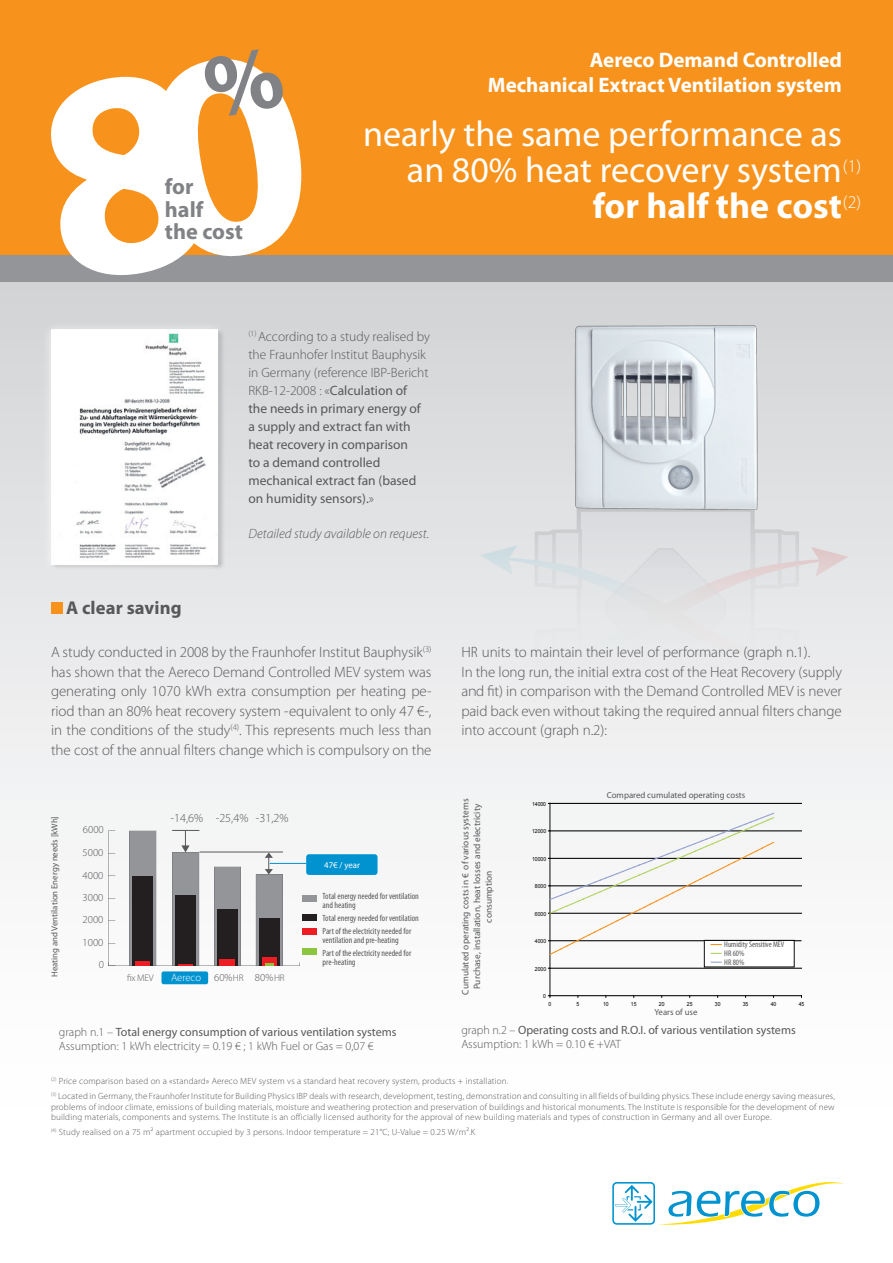
<style>
.page{position:relative;width:893px;height:1263px;background:#fff}
.page>*{position:absolute;margin:0;border:0;box-sizing:border-box;transform-origin:0 0}
.t1{font:36px/36px "Myriad Pro";color:#fff;text-align:right}
.t2{font:700 36px "Myriad Pro";color:#fff}
.t3{font:700 22.35px/22.4px "Myriad Pro";color:#808285}
.t4{font:700 21px/25.2px "Myriad Pro";color:#fff;text-align:right}
.t5{font:700 18.6px "Myriad Pro";letter-spacing:.005em;color:#57585a}
.t6{font:300 17.85px/36px "Myriad Pro";color:#fff}
.t7{font:300 15px/19.5px "Myriad Pro";letter-spacing:-.005em;color:#57585a;text-align:justify}
.t8{font:13.5px/18px "Myriad Pro";color:#57585a}
.t9{font:italic 300 13.5px "Myriad Pro";color:#57585a}
.t10{font:300 12.3px "Myriad Pro";color:#57585a}
.t11{font:300 12px/14.4px "Myriad Pro";color:#57585a}
.t12{font:12px/14.4px "Myriad Pro";color:#57585a}
.t13{font:300 10.65px "Myriad Pro";color:#57585a}
.t14{font:300 10.65px "Myriad Pro";color:#fff}
.t15{font:300 9.6px "Myriad Pro";color:#57585a}
.t16{font:9.3px/11.7px "Myriad Pro";color:#57585a;text-align:center}
.t17{font:300 9px/15px "Myriad Pro";letter-spacing:.02em;color:#57585a}
.t18{font:condensed 9px/12.8px "Myriad Pro";color:#57585a}
.t19{font:8.85px "Myriad Pro";color:#57585a}
.t20{font:8.85px "Myriad Pro";color:#fff}
.t21{font:condensed 8.25px/9px "Myriad Pro";color:#57585a}
.t22{font:5.7px "Arial";color:#000;scale:.9 1}
.s1{font-weight:300}
.s2{color:#57585a}
.s3{font-size:9.6px;color:#57585a}
.s4{font-size:9.6px}
.s5{font-weight:400}
</style>
<div class="page">
<div style="left:0;top:281px;width:893px;height:871px;background:linear-gradient(to bottom,#d4d6d8,#fff)"></div>
<div style="left:41px;top:320px;width:192px;height:260px;background:#fff;opacity:.71"></div>
<img style="left:51px;top:330px;width:166px;height:234px">
<div style="left:0;top:0;width:893px;height:255px;background:#f7931d"></div>
<svg style="left:612px;top:1182px;width:233px;height:43px"></svg>
<div style="left:51px;top:602px;width:11px;height:11px;background:#f7931d"></div>
<div style="left:0;top:255px;width:893px;height:27px;background:#939598"></div>
<div style="left:579px;top:510px;width:174px;height:197px;background:linear-gradient(to right,#e3e4e6,#e3e4e6)"></div>
<div style="left:577px;top:507px;width:178px;height:202px;border:4px solid #939598"></div>
<svg style="left:474px;top:528px;width:380px;height:161px"></svg>
<img style="left:569px;top:320px;width:194px;height:189px">
<hr style="left:550px;top:968px;width:251px;height:1px;background:#000">
<hr style="left:550px;top:940px;width:251px;height:1px;background:#000">
<hr style="left:550px;top:913px;width:251px;height:1px;background:#000">
<hr style="left:550px;top:885px;width:251px;height:1px;background:#000">
<hr style="left:550px;top:858px;width:251px;height:1px;background:#000">
<hr style="left:550px;top:831px;width:251px;height:1px;background:#000">
<hr style="left:550px;top:803px;width:251px;height:1px;background:#000">
<hr style="left:550px;top:803px;width:1px;height:193px;background:#000">
<hr style="left:550px;top:995px;width:251px;height:1px;background:#000">
<div style="left:704px;top:940px;width:90px;height:27px;background:#fff"></div>
<svg style="left:548px;top:812px;width:227px;height:144px"></svg>
<div style="left:303px;top:895px;width:14px;height:7px;background:#939598"></div>
<div style="left:303px;top:914px;width:14px;height:7px;background:#231f20"></div>
<div style="left:303px;top:928px;width:14px;height:7px;background:#ee1d23"></div>
<div style="left:303px;top:948px;width:14px;height:7px;background:#8bc63e"></div>
<div style="left:161px;top:971px;width:47px;height:13px;background:#0093d0;border-radius:2px"></div>
<div style="left:306px;top:854px;width:71px;height:21px;background:#0093d0;border-radius:3px"></div>
<hr style="left:109px;top:966px;width:191px;height:1px;background:#231f20">
<svg style="left:108px;top:962px;width:7px;height:5px"></svg>
<hr style="left:108px;top:831px;width:1px;height:135px;background:#231f20">
<svg style="left:214px;top:867px;width:27px;height:99px"></svg>
<div style="left:130px;top:831px;width:26px;height:135px;background:#939598"></div>
<div style="left:133px;top:876px;width:20px;height:90px;background:#231f20"></div>
<div style="left:217px;top:909px;width:21px;height:57px;background:#231f20"></div>
<hr style="left:135px;top:961px;width:15px;height:4px;background:#ee1d23">
<div style="left:220px;top:959px;width:15px;height:6px;background:#ee1d23"></div>
<svg style="left:172px;top:830px;width:27px;height:136px"></svg>
<hr style="left:200px;top:852px;width:83px;height:1px;background:#57585a">
<svg style="left:256px;top:852px;width:27px;height:114px"></svg>
<hr style="left:270px;top:863px;width:36px;height:1px;background:#0093d0">
<svg style="left:51px;top:59px;width:251px;height:216px"></svg>
<h2 class="t3" style="left:165px;top:175px;width:80px">for<br>half<br>the cost</h2>
<h3 class="t4" style="left:488px;top:46px;width:356px">Aereco Demand Controlled<br>Mechanical Extract Ventilation system</h3>
<h1 class="t1" style="left:363px;top:115px;width:480px">nearly the same performance as an 80% heat recovery system</h1>
<h1 class="t2" style="left:593px;top:182px;width:251px">for half the cost</h1>
<h3 class="t6" style="left:843px;top:148px;width:20px">(1) (2)</h3>
<h3 class="t5" style="left:66px;top:595px;width:117px">A clear saving</h3>
<p class="t8" style="left:248px;top:327px;width:183px"><sup>(1)</sup> <span class="s1">According to a study realised by the Fraunhofer Institut Bauphysik in Germany (reference IBP-Bericht<br>RKB-12-2008 : «</span>Calculation of<br>the needs in primary energy of a supply and extract fan with heat recovery in comparison<br>to a demand controlled mechanical extract fan (based on humidity sensors).<span class="s1">»</span></p>
<h3 class="t9" style="left:248px;top:526px;width:182px">Detailed study available on request.</h3>
<p class="t7" style="left:51px;top:643px;width:382px">A study conducted in 2008 by the Fraunhofer Institut Bauphysik<sup>(3) </sup>has shown that the Aereco Demand Controlled MEV system was generating only 1070 kWh extra consumption per heating pe&shy;riod than an 80% heat recovery system -equivalent to only 47 €-, in the conditions of the study<sup>(4)</sup>. This represents much less than the cost of the annual filters change which is compulsory on the</p>
<p class="t7" style="left:461px;top:643px;width:382px;text-align:left">HR units to maintain their level of performance (graph n.1).<br>In the long run, the initial extra cost of the Heat Recovery (supply and fit) in comparison with the Demand Controlled MEV is never paid back even without taking the required annual filters change into account (graph n.2):</p>
<p class="t19" style="left:49px;top:977px;width:163px;rotate:-90deg">Heating and Ventilation Energy needs [kWh]</p>
<h3 class="t10" style="left:170px;top:811px;width:120px">-14,6% -25,4% -31,2%</h3>
<p class="t14" style="left:171px;top:972px;width:74px">Aereco <span class="s2">60%</span><span class="s3">HR</span></p>
<p class="t13" style="left:255px;top:972px;width:31px">80%<span class="s4">HR</span></p>
<p class="t13" style="left:83px;top:824px;width:22px">6000</p>
<p class="t13" style="left:83px;top:846px;width:22px">5000</p>
<p class="t13" style="left:83px;top:869px;width:22px">4000</p>
<p class="t13" style="left:83px;top:891px;width:22px">3000</p>
<p class="t13" style="left:83px;top:914px;width:22px">2000</p>
<p class="t13" style="left:83px;top:937px;width:22px">1000</p>
<p class="t13" style="left:99px;top:958px;width:7px">0</p>
<p class="t15" style="left:127px;top:973px;width:28px">fix MEV</p>
<p class="t20" style="left:324px;top:859px;width:37px">47€ / year</p>
<p class="t18" style="left:323px;top:892px;width:98px;line-height:9px">Total energy needed for ventilation and heating</p>
<p class="t18" style="left:323px;top:911px;width:98px">Total energy needed for ventilation<br>Part of the electricity needed for</p>
<p class="t18" style="left:323px;top:933px;width:90px">ventilation and pre-heating<br>Part of the electricity needed for</p>
<p class="t18" style="left:323px;top:955px;width:34px">pre-heating</p>
<h3 class="t11" style="left:59px;top:1025px;width:339px">graph n.1 – <span class="s5">Total energy consumption of various ventilation systems<br></span>Assumption: 1 kWh electricity = 0.19 € ; 1 kWh Fuel or Gas = 0,07 €</h3>
<p class="t16" style="left:459px;top:994px;width:197px;rotate:-90deg">Cumulated operating costs in € of various systems<br>Purchase, installation, heat losses and electricity consumption</p>
<p class="t22" style="left:532px;top:800px;width:17px">14000</p>
<p class="t22" style="left:532px;top:827px;width:17px">12000</p>
<p class="t22" style="left:532px;top:855px;width:17px">10000</p>
<p class="t22" style="left:535px;top:882px;width:14px">8000</p>
<p class="t22" style="left:535px;top:910px;width:14px">6000</p>
<p class="t22" style="left:535px;top:937px;width:14px">4000</p>
<p class="t22" style="left:535px;top:965px;width:14px">2000</p>
<p class="t22" style="left:543px;top:992px;width:5px">0</p>
<p class="t19" style="left:607px;top:789px;width:140px">Compared cumulated operating costs</p>
<p class="t21" style="left:724px;top:940px;width:62px">Humidity Sensitive MEV<br>HR 60%<br>HR 80%</p>
<p class="t22" style="left:548px;top:1000px;width:5px">0</p>
<p class="t22" style="left:576px;top:1000px;width:5px">5</p>
<p class="t22" style="left:603px;top:1000px;width:8px">10</p>
<p class="t22" style="left:631px;top:1000px;width:8px">15</p>
<p class="t22" style="left:659px;top:1000px;width:8px">20</p>
<p class="t22" style="left:687px;top:1000px;width:8px">25</p>
<p class="t22" style="left:715px;top:1000px;width:8px">30</p>
<p class="t22" style="left:743px;top:1000px;width:8px">35</p>
<p class="t22" style="left:771px;top:1000px;width:8px">40</p>
<p class="t22" style="left:799px;top:1000px;width:8px">45</p>
<p class="t19" style="left:654px;top:1006px;width:44px">Years of use</p>
<h3 class="t12" style="left:461px;top:1023px;width:336px"><span class="s1">graph n.2 –</span> Operating costs and R.O.I. of various ventilation systems<br><span class="s1">Assumption: 1 kWh = 0.10 € +VAT</span></h3>
<p class="t17" style="left:51px;top:1073px;width:785px"><sup>(2)</sup> Price comparison based on a «standard» Aereco MEV system vs a standard heat recovery system, products + installation.<br><sup>(3)</sup> Located in Germany, the Fraunhofer Institute for Building Physics IBP deals with research, development, testing, demonstration and consulting in all fields of building physics. These include energy saving measures,</p>
<p class="t17" style="left:51px;top:1101px;width:785px;line-height:10.8px">problems of indoor climate, emissions of building materials, moisture and weathering protection and preservation of buildings and historical monuments. The Institute is responsible for the development of new building materials, components and systems. The Institute is an officially licensed authority for the approval of new building materials and types of construction in Germany and all over Europe.</p>
<p class="t17" style="left:51px;top:1125px;width:426px"><sup>(4)</sup> Study realised on a 75 m² apartment occupied by 3 persons. Indoor temperature = 21°C; U-Value = 0.25 W/m².K</p>
</div>
